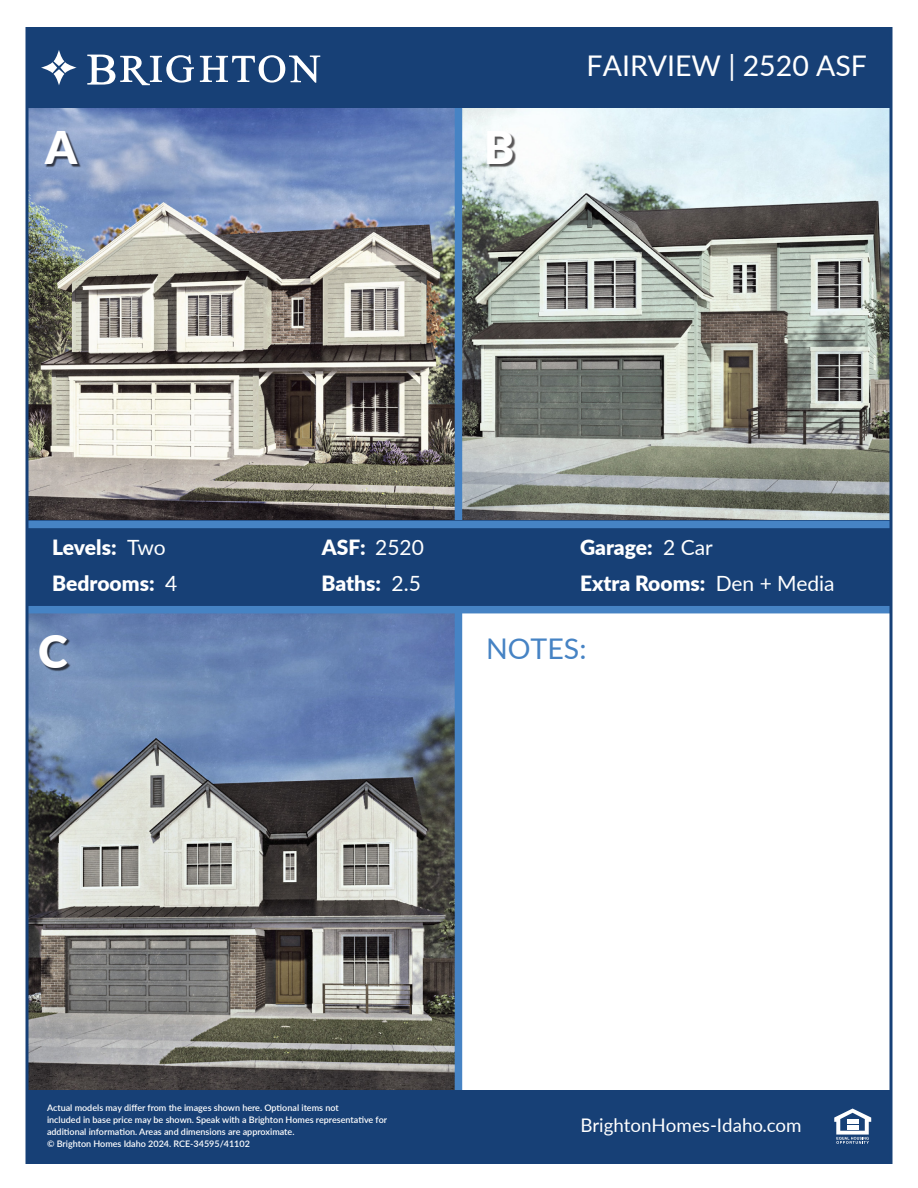
<style>
.page{position:relative;width:918px;height:1188px;background:#fff}
.page>*{position:absolute;margin:0;border:0;box-sizing:border-box;transform-origin:0 0}
.t1{font:900 45px "Lato";color:#fff}
.t2{font:28.5px "Lato";color:#fff}
.t3{font:28.5px "Lato";color:#4683c4}
.t4{font:900 21px/36.6px "Lato";color:#fff}
.t5{font:18.75px "Lato";color:#fff}
.t6{font:600 9px/12px "Lato";color:#fff}
.s1{font-weight:400}
</style>
<div class="page">
<img style="left:30px;top:613px;width:425px;height:478px">
<img style="left:462px;top:108px;width:426px;height:412px">
<img style="left:30px;top:109px;width:425px;height:411px">
<div style="left:455px;top:611px;width:7px;height:488px;background:#4683c4"></div>
<div style="left:455px;top:108px;width:7px;height:413px;background:#4683c4"></div>
<img style="left:45px;top:126px;width:37px;height:56px">
<img style="left:484px;top:126px;width:34px;height:56px">
<div style="left:27px;top:27px;width:864px;height:81px;background:#174076"></div>
<svg style="left:87px;top:55px;width:107px;height:30px"></svg>
<svg style="left:200px;top:55px;width:120px;height:28px"></svg>
<svg style="left:41px;top:50px;width:36px;height:35px"></svg>
<div style="left:27px;top:1091px;width:864px;height:71px;background:#174076"></div>
<svg style="left:834px;top:1109px;width:37px;height:35px"></svg>
<hr style="left:847px;top:1119px;width:11px;height:4px;background:#fff">
<hr style="left:847px;top:1125px;width:11px;height:4px;background:#fff">
<div style="left:27px;top:520px;width:864px;height:93px;background:#174076"></div>
<div style="left:27px;top:521px;width:864px;height:7px;background:#4683c4"></div>
<div style="left:27px;top:606px;width:864px;height:7px;background:#4683c4"></div>
<img style="left:39px;top:629px;width:33px;height:57px">
<h1 class="t1" style="left:45px;top:114px;width:33px">A</h1>
<h1 class="t1" style="left:484px;top:114px;width:32px">B</h1>
<h2 class="t2" style="left:587px;top:45px;width:282px">FAIRVIEW | 2520 ASF</h2>
<h3 class="t4" style="left:52px;top:528px;width:126px">Levels: <span class="s1">Two<br></span>Bedrooms: <span class="s1">4</span></h3>
<h3 class="t4" style="left:322px;top:528px;width:104px">ASF: <span class="s1">2520</span></h3>
<h3 class="t4" style="left:322px;top:565px;width:101px">Baths: <span class="s1">2.5</span></h3>
<h3 class="t4" style="left:580px;top:528px;width:256px">Garage: <span class="s1">2 Car<br></span>Extra Rooms: <span class="s1">Den + Media</span></h3>
<h1 class="t1" style="left:38px;top:618px;width:31px">C</h1>
<h2 class="t3" style="left:486px;top:629px;width:102px">NOTES:</h2>
<p class="t6" style="left:47px;top:1101px;width:342px">Actual models may differ from the images shown here. Optional items not<br>included in base price may be shown. Speak with a Brighton Homes representative for additional information. Areas and dimensions are approximate.<br>© Brighton Homes Idaho 2024. RCE-34595/41102</p>
<h3 class="t5" style="left:580px;top:1112px;width:223px">BrightonHomes-Idaho.com</h3>
</div>
